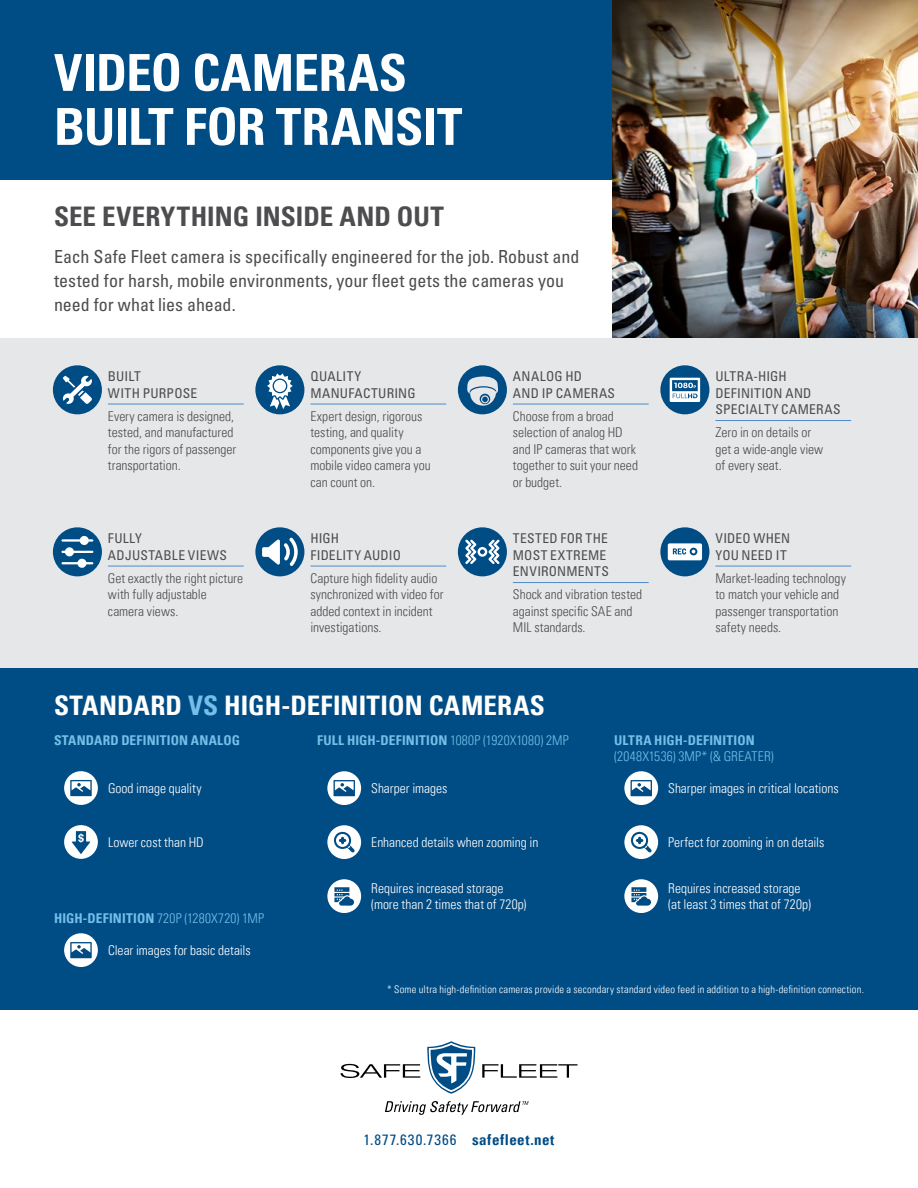
<style>
.page{position:relative;width:918px;height:1188px;background:#fff}
.page>*{position:absolute;margin:0;border:0;box-sizing:border-box;transform-origin:0 0}
.t1{font:700 condensed 51px/54px "Univers LT Pro";letter-spacing:-.01em;color:#fff}
.t2{font:700 condensed 27px "Univers LT Pro";letter-spacing:.005em;color:#fff}
.t3{font:700 condensed 27px "Univers LT Pro";color:#4d4d4f}
.t4{font:condensed 18px/24px "Univers LT Pro";color:#4d4d4f}
.t5{font:condensed 15px "Univers LT Pro";letter-spacing:.07em;color:#004c85}
.t6{font:300 condensed 13.5px/16.5px "Univers LT Pro";color:#4d4d4f}
.t7{font:300 condensed 13.5px/16.2px "Univers LT Pro";color:#fff}
.t8{font:condensed 13.5px/16.5px "Univers LT Pro";letter-spacing:.02em;color:#4d4d4f}
.t9{font:700 condensed 13.5px "Univers LT Pro";letter-spacing:.01em;color:#75bee9}
.t10{font:300 condensed 13.5px "Univers LT Pro";letter-spacing:.015em;color:#75bee9}
.t11{font:300 condensed 10.5px "Univers LT Pro";letter-spacing:.02em;color:#fff}
.s1{color:#75bee9}
.s2{font-weight:300}
.s3{font-weight:700}
</style>
<div class="page">
<img style="left:612px;top:0;width:306px;height:338px">
<div style="left:0;top:0;width:612px;height:179px;background:#004c85"></div>
<div style="left:0;top:338px;width:918px;height:330px;background:#e6e7e8"></div>
<div style="left:0;top:668px;width:918px;height:342px;background:#004c85"></div>
<div style="left:64px;top:825px;width:34px;height:34px;background:#fff;border-radius:50%"></div>
<svg style="left:72px;top:831px;width:18px;height:23px"></svg>
<div style="left:53px;top:365px;width:49px;height:49px;background:#004c85;border-radius:50%"></div>
<svg style="left:63px;top:375px;width:29px;height:29px"></svg>
<hr style="left:108px;top:404px;width:136px;height:1px;background:#4e8ac9">
<div style="left:255px;top:365px;width:49px;height:49px;background:#004c85;border-radius:50%"></div>
<svg style="left:267px;top:373px;width:26px;height:36px"></svg>
<hr style="left:310px;top:404px;width:136px;height:1px;background:#4e8ac9">
<div style="left:458px;top:365px;width:49px;height:49px;background:#004c85;border-radius:50%"></div>
<svg style="left:467px;top:376px;width:31px;height:30px"></svg>
<hr style="left:513px;top:404px;width:136px;height:1px;background:#4e8ac9">
<div style="left:660px;top:365px;width:49px;height:49px;background:#004c85;border-radius:50%"></div>
<svg style="left:670px;top:378px;width:30px;height:24px"></svg>
<hr style="left:715px;top:420px;width:136px;height:1px;background:#4e8ac9">
<div style="left:53px;top:527px;width:49px;height:49px;background:#004c85;border-radius:50%"></div>
<svg style="left:61px;top:536px;width:32px;height:32px"></svg>
<hr style="left:108px;top:566px;width:136px;height:1px;background:#4e8ac9">
<div style="left:255px;top:527px;width:49px;height:49px;background:#004c85;border-radius:50%"></div>
<svg style="left:262px;top:537px;width:36px;height:29px"></svg>
<hr style="left:310px;top:566px;width:136px;height:1px;background:#4e8ac9">
<div style="left:458px;top:527px;width:49px;height:49px;background:#004c85;border-radius:50%"></div>
<svg style="left:465px;top:540px;width:35px;height:24px"></svg>
<hr style="left:513px;top:582px;width:136px;height:1px;background:#4e8ac9">
<div style="left:660px;top:527px;width:49px;height:49px;background:#004c85;border-radius:50%"></div>
<svg style="left:668px;top:543px;width:34px;height:17px"></svg>
<hr style="left:715px;top:566px;width:136px;height:1px;background:#4e8ac9">
<div style="left:327px;top:771px;width:34px;height:34px;background:#fff;border-radius:50%"></div>
<svg style="left:334px;top:780px;width:21px;height:16px"></svg>
<div style="left:624px;top:771px;width:34px;height:34px;background:#fff;border-radius:50%"></div>
<svg style="left:631px;top:780px;width:21px;height:16px"></svg>
<div style="left:327px;top:825px;width:34px;height:34px;background:#fff;border-radius:50%"></div>
<svg style="left:333px;top:831px;width:22px;height:22px"></svg>
<div style="left:624px;top:825px;width:34px;height:34px;background:#fff;border-radius:50%"></div>
<svg style="left:630px;top:831px;width:22px;height:22px"></svg>
<div style="left:327px;top:879px;width:34px;height:34px;background:#fff;border-radius:50%"></div>
<svg style="left:334px;top:887px;width:20px;height:19px"></svg>
<div style="left:624px;top:879px;width:34px;height:34px;background:#fff;border-radius:50%"></div>
<svg style="left:631px;top:887px;width:20px;height:19px"></svg>
<div style="left:64px;top:933px;width:34px;height:34px;background:#fff;border-radius:50%"></div>
<svg style="left:70px;top:942px;width:22px;height:16px"></svg>
<div style="left:64px;top:771px;width:34px;height:34px;background:#fff;border-radius:50%"></div>
<svg style="left:70px;top:780px;width:22px;height:16px"></svg>
<svg style="left:385px;top:1101px;width:144px;height:14px"></svg>
<svg style="left:340px;top:1064px;width:80px;height:14px"></svg>
<svg style="left:482px;top:1064px;width:96px;height:14px"></svg>
<svg style="left:427px;top:1041px;width:49px;height:53px"></svg>
<h1 class="t1" style="left:54px;top:45px;width:410px">VIDEO CAMERAS<br>BUILT FOR TRANSIT</h1>
<h2 class="t3" style="left:54px;top:200px;width:391px">SEE EVERYTHING INSIDE AND OUT</h2>
<h3 class="t4" style="left:54px;top:244px;width:527px">Each Safe Fleet camera is specifically engineered for the job. Robust and tested for harsh, mobile environments, your fleet gets the cameras you need for what lies ahead.</h3>
<p class="t8" style="left:108px;top:368px;width:91px">BUILT<br>WITH PURPOSE</p>
<p class="t6" style="left:108px;top:407px;width:130px">Every camera is designed, tested, and manufactured for the rigors of passenger transportation.</p>
<p class="t8" style="left:108px;top:530px;width:121px">FULLY<br>ADJUSTABLE VIEWS</p>
<p class="t6" style="left:108px;top:569px;width:137px">Get exactly the right picture with fully adjustable camera views.</p>
<p class="t8" style="left:310px;top:368px;width:107px">QUALITY<br>MANUFACTURING</p>
<p class="t6" style="left:310px;top:407px;width:122px">Expert design, rigorous testing, and quality components give you a mobile video camera you can count on.</p>
<p class="t8" style="left:310px;top:530px;width:92px">HIGH<br>FIDELITY AUDIO</p>
<p class="t6" style="left:310px;top:569px;width:135px">Capture high fidelity audio synchronized with video for added context in incident investigations.</p>
<p class="t8" style="left:513px;top:368px;width:104px">ANALOG HD<br>AND IP CAMERAS</p>
<p class="t6" style="left:513px;top:407px;width:127px">Choose from a broad selection of analog HD and IP cameras that work together to suit your need or budget.</p>
<p class="t8" style="left:513px;top:530px;width:98px">TESTED FOR THE<br>MOST EXTREME<br>ENVIRONMENTS</p>
<p class="t6" style="left:513px;top:586px;width:131px">Shock and vibration tested against specific SAE and<br>MIL standards.</p>
<h2 class="t2" style="left:54px;top:689px;width:492px">STANDARD <span class="s1">VS</span> HIGH-DEFINITION CAMERAS</h2>
<p class="t8" style="left:715px;top:368px;width:127px">ULTRA-HIGH<br>DEFINITION AND<br>SPECIALTY CAMERAS</p>
<p class="t6" style="left:715px;top:424px;width:109px">Zero in on details or get a wide-angle view of every seat.</p>
<p class="t8" style="left:715px;top:530px;width:76px">VIDEO WHEN<br>YOU NEED IT</p>
<p class="t6" style="left:715px;top:569px;width:132px">Market-leading technology to match your vehicle and passenger transportation safety needs.</p>
<p class="t9" style="left:54px;top:732px;width:188px">STANDARD DEFINITION ANALOG</p>
<p class="t9" style="left:317px;top:732px;width:253px">FULL HIGH-DEFINITION <span class="s2">1080P (1920X1080) 2MP</span></p>
<p class="t9" style="left:614px;top:732px;width:142px">ULTRA HIGH-DEFINITION</p>
<p class="t10" style="left:614px;top:747px;width:161px">(2048X1536) 3MP* (&amp; GREATER)</p>
<p class="t7" style="left:108px;top:779px;width:95px">Good image quality</p>
<p class="t7" style="left:371px;top:779px;width:78px">Sharper images</p>
<p class="t7" style="left:668px;top:779px;width:172px">Sharper images in critical locations</p>
<p class="t7" style="left:108px;top:833px;width:97px">Lower cost than HD</p>
<p class="t7" style="left:371px;top:833px;width:169px">Enhanced details when zooming in</p>
<p class="t7" style="left:668px;top:833px;width:158px">Perfect for zooming in on details</p>
<p class="t10" style="left:54px;top:909px;width:212px"><span class="s3">HIGH-DEFINITION</span> 720P (1280X720) 1MP</p>
<p class="t7" style="left:108px;top:941px;width:144px">Clear images for basic details</p>
<p class="t7" style="left:371px;top:879px;width:157px">Requires increased storage (more than 2 times that of 720p)</p>
<p class="t7" style="left:668px;top:879px;width:144px">Requires increased storage (at least 3 times that of 720p)</p>
<p class="t11" style="left:387px;top:982px;width:478px">* Some ultra high-definition cameras provide a secondary standard video feed in addition to a high-definition connection.</p>
<p class="t5" style="left:363px;top:1130px;width:192px">1.877.630.7366 <span class="s3">safefleet.net</span></p>
</div>
